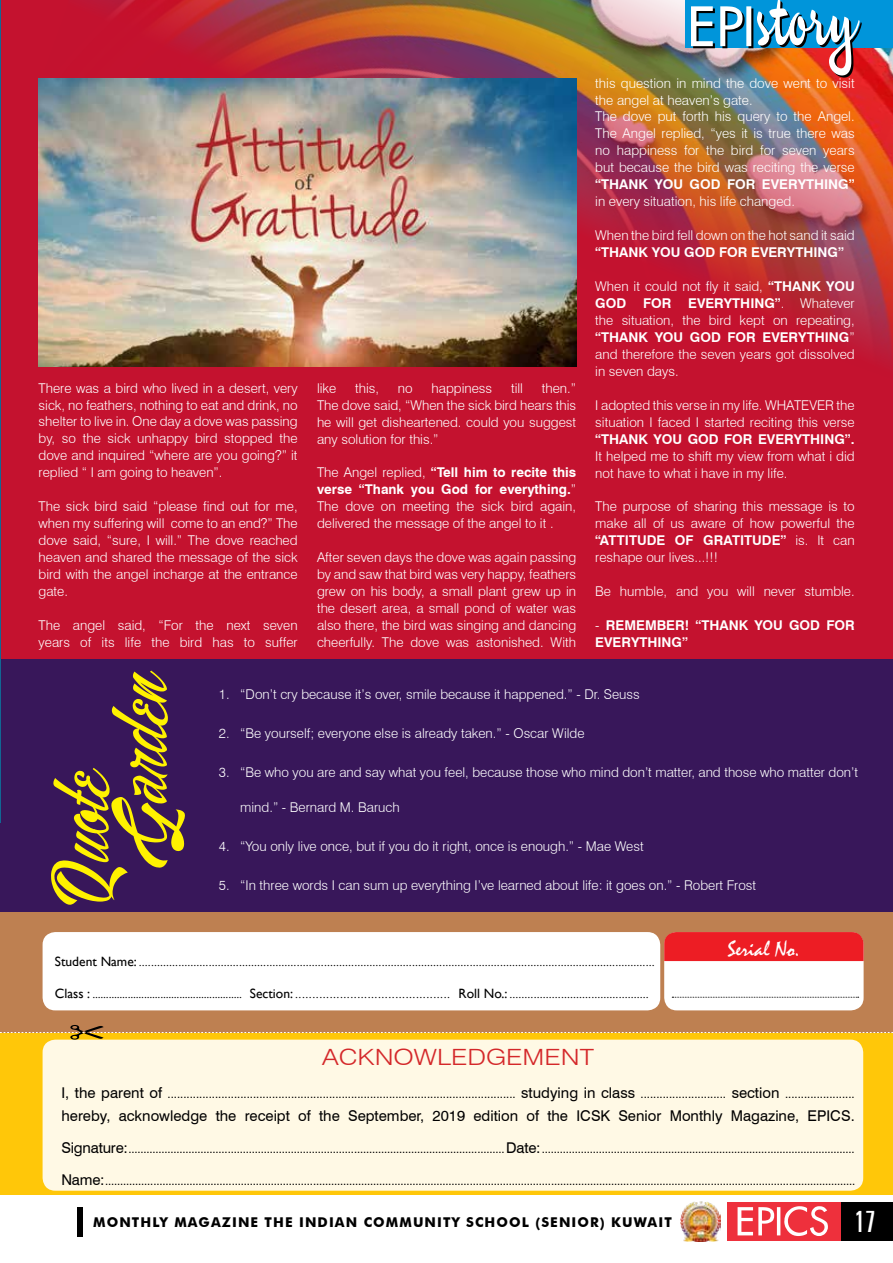
<style>
.page{position:relative;width:893px;height:1263px;background:#fff}
.page>*{position:absolute;margin:0;border:0;box-sizing:border-box;transform-origin:0 0}
.t1{font:extra-condensed 30px "Zurich BT";color:#fff}
.t2{font:22.5px "Mistral";color:#fff}
.t3{font:300 22.35px "Swiss 721 BT";color:#d4282a;scale:1.2 1}
.t4{font:14.85px "Swiss 721 BT";color:#000}
.t5{font:300 13.5px/17px "Swiss 721 BT";color:#fff;text-align:justify}
.t6{font:700 13.5px/17px "Swiss 721 BT";color:#fff}
.t7{font:700 13.5px "Futura BT";letter-spacing:.08em;color:#000}
.t8{font:11.55px "Swiss 721 BT";color:#000}
.t9{font:10.5px "Gill Sans";color:#000}
.s1{font-weight:700}
.s2{font-weight:300}
.s3{font-size:13.5px}
.s4{font-size:14.85px}
</style>
<div class="page">
<img style="left:680px;top:1201px;width:41px;height:40px">
<div style="left:0;top:0;width:893px;height:659px;background:#c4122f"></div>
<img style="left:42px;top:0;width:851px;height:367px">
<div style="left:686px;top:0;width:207px;height:48px;background:#0095da"></div>
<div style="left:0;top:1033px;width:893px;height:162px;background:#ffc709"></div>
<div style="left:0;top:911px;width:893px;height:122px;background:#be8051"></div>
<div style="left:43px;top:1040px;width:820px;height:151px;background:#fff9e5;border-radius:13px"></div>
<div style="left:43px;top:932px;width:617px;height:78px;background:#fff;border-radius:13px"></div>
<div style="left:664px;top:932px;width:200px;height:78px;background:#fff;border-radius:13px"></div>
<svg style="left:672px;top:997px;width:187px;height:1px"></svg>
<div style="left:664px;top:932px;width:200px;height:29px;background:#ed1d24"></div>
<svg style="left:0;top:1025px;width:893px;height:15px"></svg>
<img style="left:38px;top:78px;width:538px;height:288px">
<img style="left:691px;top:0;width:171px;height:78px">
<div style="left:0;top:659px;width:893px;height:252px;background:#38175a"></div>
<svg style="left:51px;top:671px;width:134px;height:234px"></svg>
<hr style="left:0;top:0;width:1px;height:822px;background:#116794">
<div style="left:840px;top:1202px;width:53px;height:39px;background:#000"></div>
<div style="left:727px;top:1202px;width:113px;height:39px;background:#ee303c"></div>
<svg style="left:738px;top:1206px;width:90px;height:30px"></svg>
<div style="left:77px;top:1207px;width:5px;height:29px;background:#000"></div>
<p class="t5" style="left:39px;top:379px;width:261px">There was a bird who lived in a desert, very sick, no feathers, nothing to eat and drink, no shelter to live in. One day a dove was passing by, so the sick unhappy bird stopped the dove and inquired “where are you going?” it replied “ I am going to heaven”.</p>
<p class="t5" style="left:39px;top:498px;width:261px">The sick bird said “please find out for me, when my suffering will come to an end?” The dove said, “sure, I will.” The dove reached heaven and shared the message of the sick bird with the angel incharge at the entrance gate.</p>
<p class="t5" style="left:39px;top:616px;width:261px">The angel said, “For the next seven years of its life the bird has to suffer</p>
<p class="t5" style="left:317px;top:379px;width:261px;text-indent:225px">then.” The dove said, “When the sick bird hears this he will get disheartened. could you suggest any solution for this.”</p>
<p class="t5" style="left:317px;top:464px;width:261px">The Angel replied, <span class="s1">“Tell him to recite this verse “Thank you God for everything.</span>” The dove on meeting the sick bird again, delivered the message of the angel to it .</p>
<p class="t5" style="left:317px;top:549px;width:261px">After seven days the dove was again passing by and saw that bird was very happy, feathers grew on his body, a small plant grew up in the desert area, a small pond of water was also there, the bird was singing and dancing cheerfully. The dove was astonished. With</p>
<p class="t5" style="left:317px;top:379px;width:21px">like</p>
<p class="t5" style="left:355px;top:379px;width:25px">this,</p>
<p class="t5" style="left:398px;top:379px;width:16px">no</p>
<p class="t5" style="left:431px;top:379px;width:62px">happiness</p>
<p class="t5" style="left:511px;top:379px;width:14px">till</p>
<p class="t5" style="left:595px;top:74px;width:261px;text-align:left">this question in mind the dove went to visit the angel at heaven’s gate.<br>The dove put forth his query to the Angel.<br>The Angel replied, “yes it is true there was no happiness for the bird for seven years but because the bird was reciting the verse</p>
<p class="t6" style="left:595px;top:176px;width:261px">“THANK YOU GOD FOR EVERYTHING”</p>
<p class="t5" style="left:595px;top:193px;width:201px">in every situation, his life changed.</p>
<p class="t5" style="left:595px;top:227px;width:261px">When the bird fell down on the hot sand it said</p>
<p class="t6" style="left:595px;top:244px;width:250px">“THANK YOU GOD FOR EVERYTHING”</p>
<p class="t5" style="left:595px;top:278px;width:261px">When it could not fly it said, <span class="s1">“THANK YOU GOD FOR EVERYTHING”</span>. Whatever the situation, the bird kept on repeating, <span class="s1">“THANK YOU GOD FOR EVERYTHING</span>” and therefore the seven years got dissolved in seven days.</p>
<p class="t5" style="left:595px;top:396px;width:261px">I adopted this verse in my life. WHATEVER the situation I faced I started reciting this verse</p>
<p class="t6" style="left:595px;top:430px;width:261px">“THANK YOU GOD FOR EVERYTHING”.</p>
<p class="t5" style="left:595px;top:447px;width:261px">It helped me to shift my view from what i did not have to what i have in my life.</p>
<p class="t5" style="left:595px;top:498px;width:261px">The purpose of sharing this message is to make all of us aware of how powerful the <span class="s1">“ATTITUDE OF GRATITUDE”</span> is. It can reshape our lives...!!!</p>
<p class="t5" style="left:595px;top:583px;width:261px">Be humble, and you will never stumble.</p>
<p class="t6" style="left:595px;top:617px;width:261px"><span class="s2">-</span> REMEMBER! “THANK YOU GOD FOR<br>EVERYTHING”</p>
<p class="t5" style="left:219px;top:685px;width:422px">1. “Don’t cry because it’s over, smile because it happened.” - Dr. Seuss</p>
<p class="t5" style="left:219px;top:725px;width:367px">2. “Be yourself; everyone else is already taken.” - Oscar Wilde</p>
<p class="t5" style="left:219px;top:764px;width:641px">3. “Be who you are and say what you feel, because those who mind don’t matter, and those who matter don’t</p>
<p class="t5" style="left:240px;top:799px;width:161px">mind.” - Bernard M. Baruch</p>
<p class="t5" style="left:219px;top:838px;width:426px">4. “You only live once, but if you do it right, once is enough.” - Mae West</p>
<p class="t5" style="left:219px;top:877px;width:539px">5. “In three words I can sum up everything I’ve learned about life: it goes on.” - Robert Frost</p>
<p class="t9" style="left:55px;top:956px;width:601px"><span class="s3">Student Name:</span> ..........................................................................................................................................................................</p>
<p class="t9" style="left:55px;top:988px;width:595px"><span class="s3">Class :</span> ....................................................... <span class="s3">Section:</span> ............................................. <span class="s3">Roll No.:</span> ..............................................</p>
<h2 class="t2" style="left:728px;top:935px;width:73px">Serial No.</h2>
<h3 class="t3" style="left:322px;top:1044px;width:228px">ACKNOWLEDGEMENT</h3>
<p class="t8" style="left:61px;top:1086px;width:795px"><span class="s4">I, the parent of</span> .............................................................................................................. <span class="s4">studying in class</span> ........................... <span class="s4">section</span> ......................</p>
<p class="t4" style="left:61px;top:1106px;width:795px">hereby, acknowledge the receipt of the September, 2019 edition of the ICSK Senior Monthly Magazine, EPICS.</p>
<p class="t8" style="left:61px;top:1142px;width:795px"><span class="s4">Signature:</span> ............................................................................................................................. <span class="s4">Date:</span> ........................................................................................................</p>
<p class="t8" style="left:61px;top:1174px;width:795px"><span class="s4">Name:</span> .........................................................................................................................................................................................................................................................</p>
<p class="t7" style="left:93px;top:1214px;width:580px">MONTHLY MAGAZINE THE INDIAN COMMUNITY SCHOOL (SENIOR) KUWAIT</p>
<h1 class="t1" style="left:855px;top:1204px;width:23px">17</h1>
</div>
